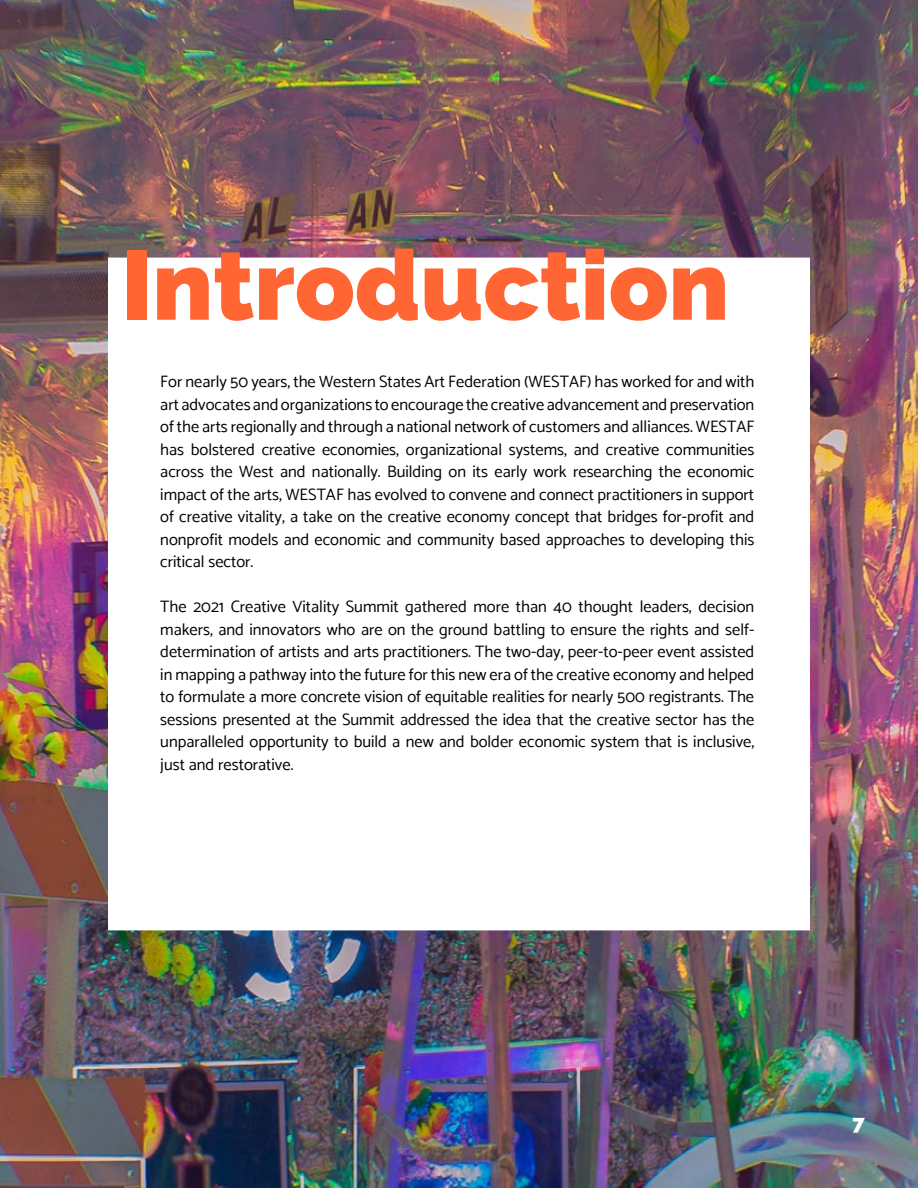
<style>
.page{position:relative;width:918px;height:1188px;background:#fff}
.page>*{position:absolute;margin:0;border:0;box-sizing:border-box;transform-origin:0 0}
.t1{font:800 97.5px "Raleway";color:#f63}
.t2{font:800 21px "Raleway";color:#fff}
.t3{font:16.5px/22.5px "Catamaran";color:#000;text-align:justify}
</style>
<div class="page">
<img style="left:0;top:0;width:918px;height:1188px">
<div style="left:108px;top:258px;width:702px;height:672px;background:#fff"></div>
<h1 class="t1" style="left:122px;top:229px;width:609px">Introduction</h1>
<p class="t3" style="left:160px;top:370px;width:596px">For nearly 50 years, the Western States Art Federation (WESTAF) has worked for and with art advocates and organizations to encourage the creative advancement and preservation of the arts regionally and through a national network of customers and alliances. WESTAF has bolstered creative economies, organizational systems, and creative communities across the West and nationally. Building on its early work researching the economic impact of the arts, WESTAF has evolved to convene and connect practitioners in support of creative vitality, a take on the creative economy concept that bridges for-profit and nonprofit models and economic and community based approaches to developing this critical sector.</p>
<p class="t3" style="left:160px;top:595px;width:596px">The 2021 Creative Vitality Summit gathered more than 40 thought leaders, decision makers, and innovators who are on the ground battling to ensure the rights and self&shy;determination of artists and arts practitioners. The two-day, peer-to-peer event assisted in mapping a pathway into the future for this new era of the creative economy and helped to formulate a more concrete vision of equitable realities for nearly 500 registrants. The sessions presented at the Summit addressed the idea that the creative sector has the unparalleled opportunity to build a new and bolder economic system that is inclusive, just and restorative.</p>
<p class="t2" style="left:853px;top:1110px;width:14px">7</p>
</div>
